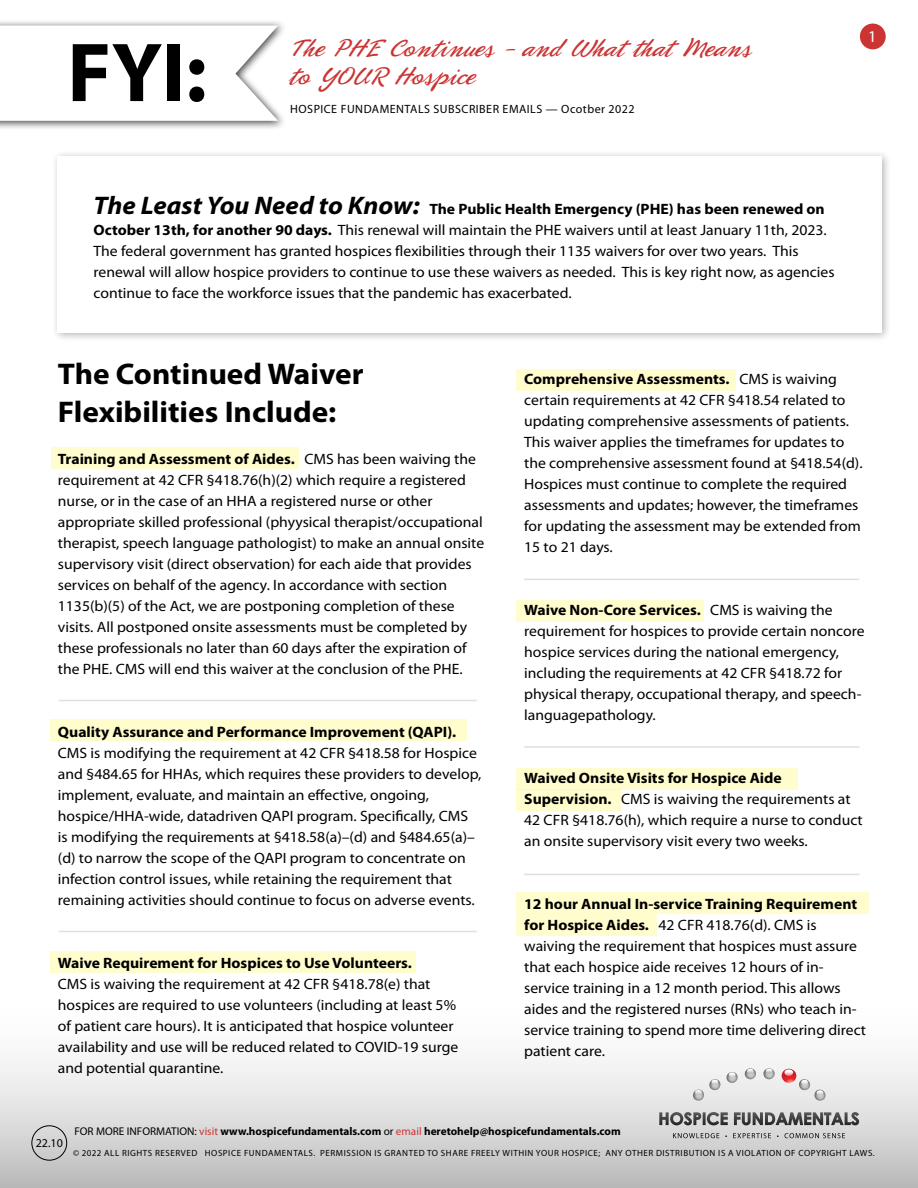
<style>
.page{position:relative;width:918px;height:1188px;background:#fff}
.page>*{position:absolute;margin:0;border:0;box-sizing:border-box;transform-origin:0 0}
.t1{font:700 84.3px "Myriad Pro";color:#000}
.t2{font:700 30px/37.5px "Myriad Pro";color:#000;scale:1.04 1}
.t3{font:25.5px/28.5px "Phoenix Script FLF";color:#cb3433}
.t4{font:16.5px "Myriad Pro";color:#fff}
.t5{font:15px/21px "Myriad Pro";color:#000;scale:1.04 1}
.t6{font:700 15px "Myriad Pro";color:#000;scale:1.04 1}
.t7{font:12px "Myriad Pro";letter-spacing:.04em;color:#000}
.t8{font:700 11.25px "Myriad Pro";color:#000}
.t9{font:9px "Myriad Pro";letter-spacing:.06em;color:#000}
.s1{font-weight:700;font-style:italic;font-size:25.5px}
.s2{font-weight:700}
.s3{font-weight:400}
.s4{font-weight:400;color:#cb3433}
</style>
<div class="page">
<div style="left:51px;top:448px;width:247px;height:21px;background:#fffccd"></div>
<div style="left:51px;top:719px;width:416px;height:22px;background:#fffccd"></div>
<div style="left:517px;top:369px;width:219px;height:22px;background:#fffccd"></div>
<div style="left:517px;top:600px;width:187px;height:22px;background:#fffccd"></div>
<div style="left:517px;top:768px;width:281px;height:21px;background:#fffccd"></div>
<div style="left:517px;top:892px;width:352px;height:22px;background:#fffccd"></div>
<div style="left:517px;top:914px;width:140px;height:22px;background:#fffccd"></div>
<div style="left:517px;top:789px;width:104px;height:22px;background:#fffccd"></div>
<div style="left:51px;top:951px;width:365px;height:22px;background:#fffccd"></div>
<div style="left:51px;top:149px;width:841px;height:194px;background:#000;opacity:.75"></div>
<div style="left:58px;top:156px;width:824px;height:177px;background:#fff"></div>
<div style="left:0;top:995px;width:918px;height:193px;background:linear-gradient(to bottom,#fff,#c1c1c1)"></div>
<div style="left:860px;top:24px;width:26px;height:25px;background:#cb3433;border-radius:50%"></div>
<svg style="left:670px;top:1112px;width:189px;height:13px;background:#868586"></svg>
<svg style="left:692px;top:1072px;width:46px;height:29px"></svg>
<svg style="left:744px;top:1068px;width:12px;height:12px"></svg>
<svg style="left:763px;top:1068px;width:12px;height:12px"></svg>
<svg style="left:782px;top:1069px;width:44px;height:32px"></svg>
<svg style="left:673px;top:1133px;width:172px;height:5px"></svg>
<div style="left:31px;top:1125px;width:36px;height:36px;border:1px solid #000;border-radius:50%"></div>
<div style="left:0;top:19px;width:287px;height:112px;background:#000;opacity:.75"></div>
<svg style="left:0;top:26px;width:278px;height:95px"></svg>
<hr style="left:59px;top:700px;width:418px;height:1px;background:#bec0c2">
<hr style="left:59px;top:931px;width:418px;height:1px;background:#bec0c2">
<hr style="left:524px;top:579px;width:336px;height:1px;background:#bec0c2">
<hr style="left:524px;top:746px;width:336px;height:2px;background:#bec0c2">
<hr style="left:524px;top:874px;width:336px;height:1px;background:#bec0c2">
<h1 class="t1" style="left:67px;top:25px;width:141px">FYI:</h1>
<h3 class="t3" style="left:289px;top:35px;width:464px">The PHE Continues - and What that Means to YOUR Hospice</h3>
<p class="t7" style="left:290px;top:103px;width:346px">HOSPICE FUNDAMENTALS SUBSCRIBER EMAILS — Ocotber 2022</p>
<p class="t5" style="left:94px;top:198px;width:714px"><span class="s1">The Least You Need to Know:</span> <span class="s2">The Public Health Emergency (PHE) has been renewed on October 13th, for another 90 days.</span> This renewal will maintain the PHE waivers until at least January 11th, 2023.<br>The federal government has granted hospices flexibilities through their 1135 waivers for over two years. This renewal will allow hospice providers to continue to use these waivers as needed. This is key right now, as agencies continue to face the workforce issues that the pandemic has exacerbated.</p>
<p class="t4" style="left:868px;top:28px;width:10px">1</p>
<h2 class="t2" style="left:58px;top:356px;width:296px">The Continued Waiver<br>Flexibilities Include:</h2>
<p class="t5" style="left:58px;top:448px;width:411px"><span class="s2">Training and Assessment of Aides.</span> CMS has been waiving the requirement at 42 CFR §418.76(h)(2) which require a registered nurse, or in the case of an HHA a registered nurse or other appropriate skilled professional (phyysical therapist/occupational therapist, speech language pathologist) to make an annual onsite supervisory visit (direct observation) for each aide that provides services on behalf of the agency. In accordance with section 1135(b)(5) of the Act, we are postponing completion of these visits. All postponed onsite assessments must be completed by these professionals no later than 60 days after the expiration of the PHE. CMS will end this waiver at the conclusion of the PHE.</p>
<p class="t6" style="left:58px;top:723px;width:385px">Quality Assurance and Performance Improvement (QAPI).</p>
<p class="t5" style="left:58px;top:742px;width:409px">CMS is modifying the requirement at 42 CFR §418.58 for Hospice and §484.65 for HHAs, which requires these providers to develop, implement, evaluate, and maintain an effective, ongoing, hospice/HHA-wide, datadriven QAPI program. Specifically, CMS is modifying the requirements at §418.58(a)–(d) and §484.65(a)– (d) to narrow the scope of the QAPI program to concentrate on infection control issues, while retaining the requirement that remaining activities should continue to focus on adverse events.</p>
<p class="t6" style="left:58px;top:954px;width:342px">Waive Requirement for Hospices to Use Volunteers.</p>
<p class="t5" style="left:58px;top:973px;width:387px">CMS is waiving the requirement at 42 CFR §418.78(e) that hospices are required to use volunteers (including at least 5% of patient care hours). It is anticipated that hospice volunteer availability and use will be reduced related to COVID-19 surge and potential quarantine.</p>
<p class="t5" style="left:524px;top:369px;width:327px"><span class="s2">Comprehensive Assessments.</span> CMS is waiving certain requirements at 42 CFR §418.54 related to updating comprehensive assessments of patients.<br>This waiver applies the timeframes for updates to the comprehensive assessment found at §418.54(d).<br>Hospices must continue to complete the required assessments and updates; however, the timeframes for updating the assessment may be extended from 15 to 21 days.</p>
<p class="t5" style="left:524px;top:600px;width:329px"><span class="s2">Waive Non-Core Services.</span> CMS is waiving the requirement for hospices to provide certain noncore hospice services during the national emergency, including the requirements at 42 CFR §418.72 for physical therapy, occupational therapy, and speech&shy;languagepathology.</p>
<p class="t5" style="left:524px;top:768px;width:327px"><span class="s2">Waived Onsite Visits for Hospice Aide Supervision.</span> CMS is waiving the requirements at 42 CFR §418.76(h), which require a nurse to conduct an onsite supervisory visit every two weeks.</p>
<p class="t5" style="left:524px;top:894px;width:330px"><span class="s2">12 hour Annual In-service Training Requirement for Hospice Aides.</span> 42 CFR 418.76(d). CMS is waiving the requirement that hospices must assure that each hospice aide receives 12 hours of in&shy;service training in a 12 month period. This allows aides and the registered nurses (RNs) who teach in&shy;service training to spend more time delivering direct patient care.</p>
<p class="t7" style="left:36px;top:1136px;width:29px">22.10</p>
<p class="t8" style="left:74px;top:1125px;width:548px"><span class="s3">FOR MORE INFORMATION:</span> <span class="s4">visit</span> www.hospicefundamentals.com <span class="s3">or</span> <span class="s4">email</span> heretohelp@hospicefundamentals.com</p>
<p class="t9" style="left:73px;top:1148px;width:803px">© 2022 ALL RIGHTS RESERVED HOSPICE FUNDAMENTALS. PERMISSION IS GRANTED TO SHARE FREELY WITHIN YOUR HOSPICE; ANY OTHER DISTRIBUTION IS A VIOLATION OF COPYRIGHT LAWS.</p>
</div>
